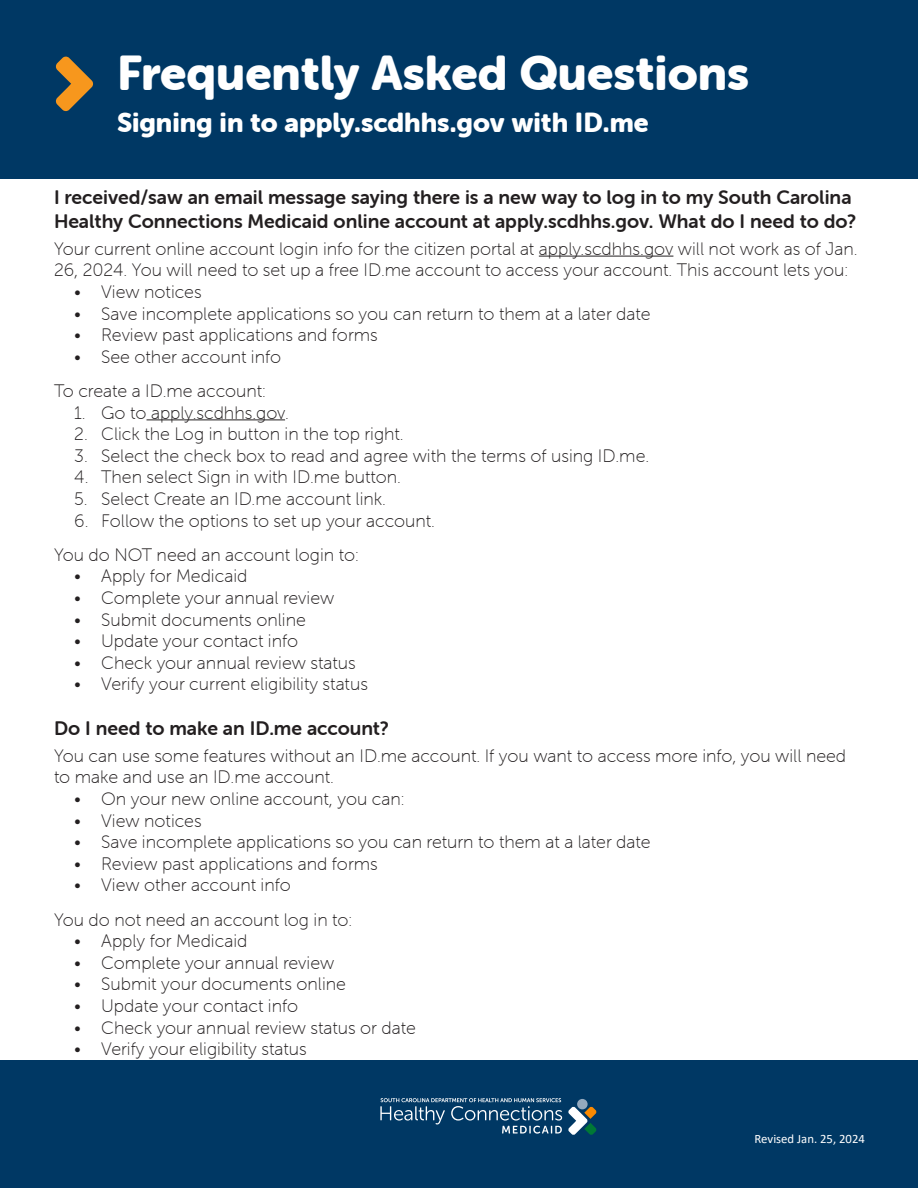
<style>
.page{position:relative;width:918px;height:1188px;background:#fff}
.page>*{position:absolute;margin:0;border:0;box-sizing:border-box;transform-origin:0 0}
.t1{font:48px "Museo Sans Rounded 900";color:#fff}
.t2{font:27px "Museo Sans Rounded 900";color:#fff}
.t3{font:19.5px/23.4px "Museo Sans Rounded 700";color:#231f20}
.t4{font:18px/21.6px "Museo Sans Rounded 100";color:#231f20}
.t5{font:12.75px "Calibri";color:#fff}
</style>
<div class="page">
<div style="left:0;top:1061px;width:918px;height:127px;background:#003864"></div>
<hr style="left:539px;top:256px;width:134px;height:1px;background:#231f20">
<hr style="left:147px;top:419px;width:138px;height:1px;background:#231f20">
<div style="left:0;top:0;width:918px;height:178px;background:#003864"></div>
<svg style="left:568px;top:1107px;width:28px;height:28px"></svg>
<div style="left:577px;top:1099px;width:11px;height:10px;background:#94a9be;border-radius:50%"></div>
<svg style="left:380px;top:1098px;width:182px;height:36px"></svg>
<svg style="left:56px;top:57px;width:37px;height:54px"></svg>
<p class="t1" style="left:117px;top:46px;width:634px">Frequently Asked Questions</p>
<p class="t2" style="left:117px;top:108px;width:533px">Signing in to apply.scdhhs.gov with ID.me</p>
<p class="t3" style="left:54px;top:186px;width:804px">I received/saw an email message saying there is a new way to log in to my South Carolina<br>Healthy Connections Medicaid online account at apply.scdhhs.gov. What do I need to do?</p>
<p class="t4" style="left:54px;top:238px;width:805px">Your current online account login info for the citizen portal at apply.scdhhs.gov will not work as of Jan.<br>26, 2024. You will need to set up a free ID.me account to access your account. This account lets you:</p>
<p class="t4" style="left:74px;top:281px;width:129px">• View notices</p>
<p class="t4" style="left:74px;top:303px;width:578px">• Save incomplete applications so you can return to them at a later date</p>
<p class="t4" style="left:74px;top:324px;width:305px">• Review past applications and forms</p>
<p class="t4" style="left:74px;top:346px;width:208px">• See other account info</p>
<p class="t4" style="left:54px;top:380px;width:214px">To create a ID.me account:</p>
<p class="t4" style="left:74px;top:402px;width:216px">1. Go to apply.scdhhs.gov.</p>
<p class="t4" style="left:74px;top:423px;width:331px">2. Click the Log in button in the top right.</p>
<p class="t4" style="left:74px;top:445px;width:577px">3. Select the check box to read and agree with the terms of using ID.me.</p>
<p class="t4" style="left:74px;top:467px;width:328px">4. Then select Sign in with ID.me button.</p>
<p class="t4" style="left:74px;top:488px;width:313px">5. Select Create an ID.me account link.</p>
<p class="t4" style="left:74px;top:510px;width:362px">6. Follow the options to set up your account.</p>
<p class="t4" style="left:54px;top:544px;width:306px">You do NOT need an account login to:</p>
<p class="t4" style="left:74px;top:566px;width:175px">• Apply for Medicaid</p>
<p class="t4" style="left:74px;top:587px;width:262px">• Complete your annual review</p>
<p class="t4" style="left:74px;top:609px;width:233px">• Submit documents online</p>
<p class="t4" style="left:74px;top:630px;width:225px">• Update your contact info</p>
<p class="t4" style="left:74px;top:652px;width:283px">• Check your annual review status</p>
<p class="t4" style="left:74px;top:674px;width:295px">• Verify your current eligibility status</p>
<p class="t3" style="left:54px;top:716px;width:336px">Do I need to make an ID.me account?</p>
<p class="t4" style="left:54px;top:745px;width:794px">You can use some features without an ID.me account. If you want to access more info, you will need to make and use an ID.me account.</p>
<p class="t4" style="left:74px;top:788px;width:332px">• On your new online account, you can:</p>
<p class="t4" style="left:74px;top:810px;width:129px">• View notices</p>
<p class="t4" style="left:74px;top:831px;width:578px">• Save incomplete applications so you can return to them at a later date</p>
<p class="t4" style="left:74px;top:853px;width:305px">• Review past applications and forms</p>
<p class="t4" style="left:74px;top:875px;width:218px">• View other account info</p>
<p class="t4" style="left:54px;top:909px;width:300px">You do not need an account log in to:</p>
<p class="t4" style="left:74px;top:930px;width:175px">• Apply for Medicaid</p>
<p class="t4" style="left:74px;top:952px;width:262px">• Complete your annual review</p>
<p class="t4" style="left:74px;top:974px;width:273px">• Submit your documents online</p>
<p class="t4" style="left:74px;top:995px;width:225px">• Update your contact info</p>
<p class="t4" style="left:74px;top:1017px;width:343px">• Check your annual review status or date</p>
<p class="t4" style="left:74px;top:1038px;width:234px">• Verify your eligibility status</p>
<p class="t5" style="left:755px;top:1130px;width:112px">Revised Jan. 25, 2024</p>
</div>
